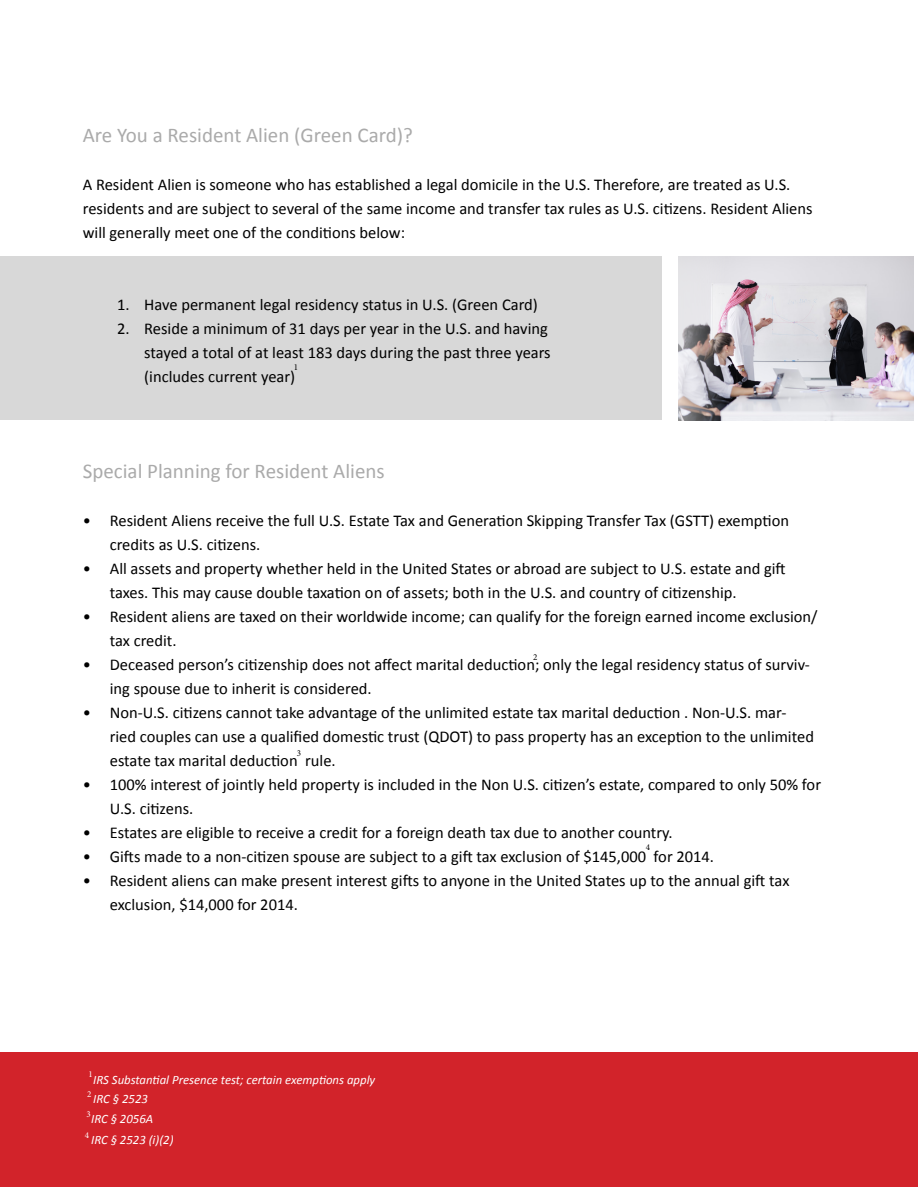
<style>
.page{position:relative;width:918px;height:1188px;background:#fff}
.page>*{position:absolute;margin:0;border:0;box-sizing:border-box;transform-origin:0 0}
.t1{font:21px "Calibri";color:#aaa}
.t2{font:16.5px/24px "Calibri";color:#000}
.t3{font:italic 12.75px "Calibri";color:#fff}
.t4{font:9px "Minion Pro";color:#fff}
.t5{font:9px "Minion Pro";color:#000}
</style>
<div class="page">
<div style="left:0;top:1052px;width:918px;height:135px;background:#d2232a"></div>
<div style="left:0;top:256px;width:662px;height:164px;background:#d8d8d8"></div>
<img style="left:678px;top:257px;width:236px;height:163px">
<p class="t1" style="left:83px;top:122px;width:332px">Are You a Resident Alien (Green Card)?</p>
<p class="t2" style="left:83px;top:172px;width:731px">A Resident Alien is someone who has established a legal domicile in the U.S. Therefore, are treated as U.S. residents and are subject to several of the same income and transfer tax rules as U.S. citizens. Resident Aliens will generally meet one of the conditions below:</p>
<p class="t2" style="left:117px;top:293px;width:422px">1. Have permanent legal residency status in U.S. (Green Card)</p>
<p class="t2" style="left:144px;top:317px;width:408px;text-indent:-27px">2. Reside a minimum of 31 days per year in the U.S. and having stayed a total of at least 183 days during the past three years (includes current year)</p>
<p class="t5" style="left:294px;top:362px;width:6px">1</p>
<p class="t1" style="left:83px;top:458px;width:303px">Special Planning for Resident Aliens</p>
<p class="t2" style="left:110px;top:508px;width:681px;text-indent:-27px">• Resident Aliens receive the full U.S. Estate Tax and Generation Skipping Transfer Tax (GSTT) exemption credits as U.S. citizens.</p>
<p class="t2" style="left:110px;top:556px;width:678px;text-indent:-27px">• All assets and property whether held in the United States or abroad are subject to U.S. estate and gift taxes. This may cause double taxation on of assets; both in the U.S. and country of citizenship.</p>
<p class="t2" style="left:110px;top:604px;width:709px;text-indent:-27px">• Resident aliens are taxed on their worldwide income; can qualify for the foreign earned income exclusion/ tax credit.</p>
<p class="t2" style="left:110px;top:652px;width:702px;text-indent:-27px">• Deceased person’s citizenship does not affect marital deduction; only the legal residency status of surviv&shy;ing spouse due to inherit is considered.</p>
<p class="t2" style="left:110px;top:700px;width:706px;text-indent:-27px">• Non-U.S. citizens cannot take advantage of the unlimited estate tax marital deduction . Non-U.S. mar&shy;ried couples can use a qualified domestic trust (QDOT) to pass property has an exception to the unlimited estate tax marital deduction rule.</p>
<p class="t2" style="left:110px;top:772px;width:713px;text-indent:-27px">• 100% interest of jointly held property is included in the Non U.S. citizen’s estate, compared to only 50% for<br>U.S. citizens.</p>
<p class="t2" style="left:83px;top:820px;width:592px">• Estates are eligible to receive a credit for a foreign death tax due to another country.</p>
<p class="t2" style="left:83px;top:844px;width:633px">• Gifts made to a non-citizen spouse are subject to a gift tax exclusion of $145,000 for 2014.</p>
<p class="t2" style="left:110px;top:868px;width:681px;text-indent:-27px">• Resident aliens can make present interest gifts to anyone in the United States up to the annual gift tax exclusion, $14,000 for 2014.</p>
<p class="t5" style="left:533px;top:651px;width:6px">2</p>
<p class="t5" style="left:297px;top:747px;width:6px">3</p>
<p class="t5" style="left:646px;top:842px;width:6px">4</p>
<p class="t4" style="left:88px;top:1068px;width:6px">1</p>
<p class="t3" style="left:93px;top:1071px;width:284px">IRS Substantial Presence test; certain exemptions apply</p>
<p class="t4" style="left:87px;top:1088px;width:6px">2</p>
<p class="t3" style="left:93px;top:1090px;width:56px">IRC § 2523</p>
<p class="t4" style="left:86px;top:1108px;width:6px">3</p>
<p class="t3" style="left:91px;top:1111px;width:64px">IRC § 2056A</p>
<p class="t4" style="left:85px;top:1129px;width:6px">4</p>
<p class="t3" style="left:91px;top:1132px;width:84px">IRC § 2523 (i)(2)</p>
</div>
